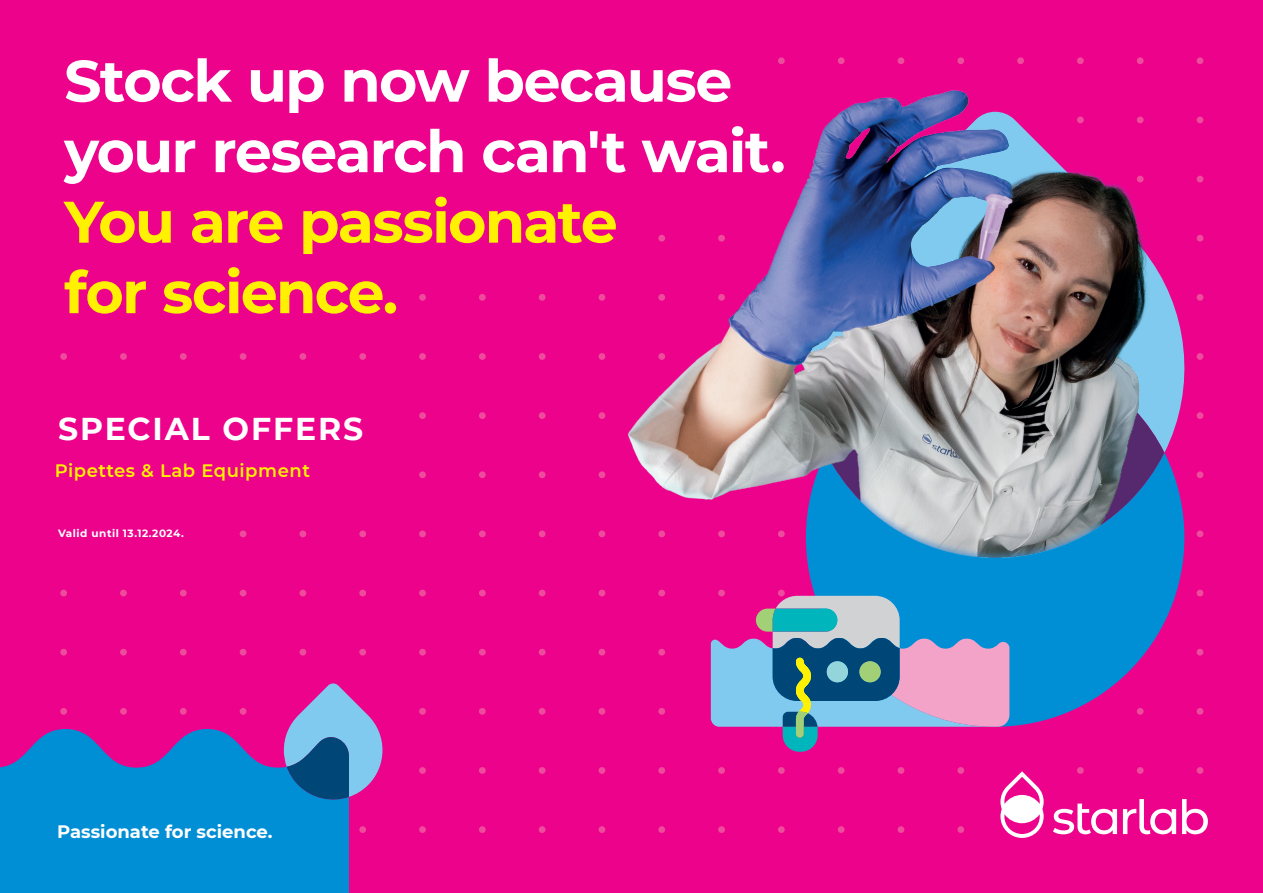
<style>
.page{position:relative;width:1263px;height:893px;background:#ed028c}
.page>*{position:absolute;margin:0;border:0;box-sizing:border-box;transform-origin:0 0}
._21_Title{font:700 58.5px/70.5px "Montserrat";letter-spacing:-.03em;color:#fff}
._21_Title-2{font:700 58.5px/70.5px "Montserrat";letter-spacing:-.03em;color:#fff101}
.t1{font:700 31.5px "Montserrat";letter-spacing:.06em;color:#fff}
.t2{font:700 18px "Montserrat";color:#fff}
.t3{font:600 18px "Montserrat";letter-spacing:.03em;color:#fff101}
.t4{font:700 10.5px "Montserrat";letter-spacing:.05em;color:#fff}
</style>
<div class="page">
<div style="left:419px;top:294px;width:7px;height:7px;background:#ed4c9c;border-radius:50%"></div>
<div style="left:479px;top:294px;width:7px;height:7px;background:#ed4c9c;border-radius:50%"></div>
<div style="left:539px;top:294px;width:6px;height:7px;background:#ed4c9c;border-radius:50%"></div>
<div style="left:60px;top:353px;width:7px;height:7px;background:#ed4c9c;border-radius:50%"></div>
<div style="left:120px;top:353px;width:7px;height:7px;background:#ed4c9c;border-radius:50%"></div>
<div style="left:180px;top:353px;width:7px;height:7px;background:#ed4c9c;border-radius:50%"></div>
<div style="left:240px;top:353px;width:6px;height:7px;background:#ed4c9c;border-radius:50%"></div>
<div style="left:299px;top:353px;width:7px;height:7px;background:#ed4c9c;border-radius:50%"></div>
<div style="left:359px;top:353px;width:7px;height:7px;background:#ed4c9c;border-radius:50%"></div>
<div style="left:419px;top:353px;width:7px;height:7px;background:#ed4c9c;border-radius:50%"></div>
<div style="left:479px;top:353px;width:7px;height:7px;background:#ed4c9c;border-radius:50%"></div>
<div style="left:539px;top:353px;width:6px;height:7px;background:#ed4c9c;border-radius:50%"></div>
<div style="left:419px;top:412px;width:7px;height:7px;background:#ed4c9c;border-radius:50%"></div>
<div style="left:479px;top:412px;width:7px;height:7px;background:#ed4c9c;border-radius:50%"></div>
<div style="left:539px;top:412px;width:6px;height:7px;background:#ed4c9c;border-radius:50%"></div>
<div style="left:419px;top:471px;width:7px;height:7px;background:#ed4c9c;border-radius:50%"></div>
<div style="left:479px;top:471px;width:7px;height:7px;background:#ed4c9c;border-radius:50%"></div>
<div style="left:539px;top:471px;width:6px;height:7px;background:#ed4c9c;border-radius:50%"></div>
<div style="left:240px;top:530px;width:6px;height:7px;background:#ed4c9c;border-radius:50%"></div>
<div style="left:299px;top:530px;width:7px;height:7px;background:#ed4c9c;border-radius:50%"></div>
<div style="left:359px;top:530px;width:7px;height:7px;background:#ed4c9c;border-radius:50%"></div>
<div style="left:419px;top:530px;width:7px;height:7px;background:#ed4c9c;border-radius:50%"></div>
<div style="left:479px;top:530px;width:7px;height:7px;background:#ed4c9c;border-radius:50%"></div>
<div style="left:539px;top:530px;width:6px;height:7px;background:#ed4c9c;border-radius:50%"></div>
<div style="left:60px;top:590px;width:7px;height:6px;background:#ed4c9c;border-radius:50%"></div>
<div style="left:120px;top:590px;width:7px;height:6px;background:#ed4c9c;border-radius:50%"></div>
<div style="left:180px;top:590px;width:7px;height:6px;background:#ed4c9c;border-radius:50%"></div>
<svg style="left:240px;top:590px;width:6px;height:6px"></svg>
<div style="left:299px;top:590px;width:7px;height:6px;background:#ed4c9c;border-radius:50%"></div>
<div style="left:359px;top:590px;width:7px;height:6px;background:#ed4c9c;border-radius:50%"></div>
<div style="left:419px;top:590px;width:7px;height:6px;background:#ed4c9c;border-radius:50%"></div>
<div style="left:479px;top:590px;width:7px;height:6px;background:#ed4c9c;border-radius:50%"></div>
<svg style="left:539px;top:590px;width:4px;height:6px"></svg>
<div style="left:60px;top:649px;width:7px;height:7px;background:#ed4c9c;border-radius:50%"></div>
<div style="left:120px;top:649px;width:7px;height:7px;background:#ed4c9c;border-radius:50%"></div>
<div style="left:180px;top:649px;width:7px;height:7px;background:#ed4c9c;border-radius:50%"></div>
<div style="left:240px;top:649px;width:6px;height:7px;background:#ed4c9c;border-radius:50%"></div>
<div style="left:299px;top:649px;width:7px;height:7px;background:#ed4c9c;border-radius:50%"></div>
<div style="left:359px;top:649px;width:7px;height:7px;background:#ed4c9c;border-radius:50%"></div>
<div style="left:419px;top:649px;width:7px;height:7px;background:#ed4c9c;border-radius:50%"></div>
<div style="left:479px;top:649px;width:7px;height:7px;background:#ed4c9c;border-radius:50%"></div>
<div style="left:539px;top:649px;width:6px;height:7px;background:#ed4c9c;border-radius:50%"></div>
<div style="left:60px;top:708px;width:7px;height:7px;background:#ed4c9c;border-radius:50%"></div>
<div style="left:120px;top:708px;width:7px;height:7px;background:#ed4c9c;border-radius:50%"></div>
<div style="left:180px;top:708px;width:7px;height:7px;background:#ed4c9c;border-radius:50%"></div>
<div style="left:240px;top:708px;width:6px;height:7px;background:#ed4c9c;border-radius:50%"></div>
<div style="left:419px;top:708px;width:7px;height:7px;background:#ed4c9c;border-radius:50%"></div>
<div style="left:479px;top:708px;width:7px;height:7px;background:#ed4c9c;border-radius:50%"></div>
<div style="left:539px;top:708px;width:6px;height:7px;background:#ed4c9c;border-radius:50%"></div>
<div style="left:419px;top:767px;width:7px;height:7px;background:#ed4c9c;border-radius:50%"></div>
<div style="left:479px;top:767px;width:7px;height:7px;background:#ed4c9c;border-radius:50%"></div>
<div style="left:539px;top:767px;width:6px;height:7px;background:#ed4c9c;border-radius:50%"></div>
<div style="left:359px;top:826px;width:7px;height:7px;background:#ed4c9c;border-radius:50%"></div>
<div style="left:419px;top:826px;width:7px;height:7px;background:#ed4c9c;border-radius:50%"></div>
<div style="left:479px;top:826px;width:7px;height:7px;background:#ed4c9c;border-radius:50%"></div>
<div style="left:539px;top:826px;width:6px;height:7px;background:#ed4c9c;border-radius:50%"></div>
<svg style="left:0;top:729px;width:349px;height:164px;background:#1980cd"></svg>
<svg style="left:284px;top:683px;width:99px;height:120px"></svg>
<img style="left:543px;top:57px;width:665px;height:781px">
<p class="_21_Title" style="left:64px;top:43px;width:723px">Stock up now because your research can't wait.</p>
<p class="_21_Title-2" style="left:64px;top:184px;width:555px">You are passionate for science.</p>
<p class="t1" style="left:58px;top:406px;width:307px">SPECIAL OFFERS</p>
<p class="t3" style="left:55px;top:458px;width:257px">Pipettes &amp; Lab Equipment</p>
<p class="t4" style="left:58px;top:526px;width:127px">Valid until 13.12.2024.</p>
<p class="t2" style="left:57px;top:819px;width:217px">Passionate for science.</p>
</div>
